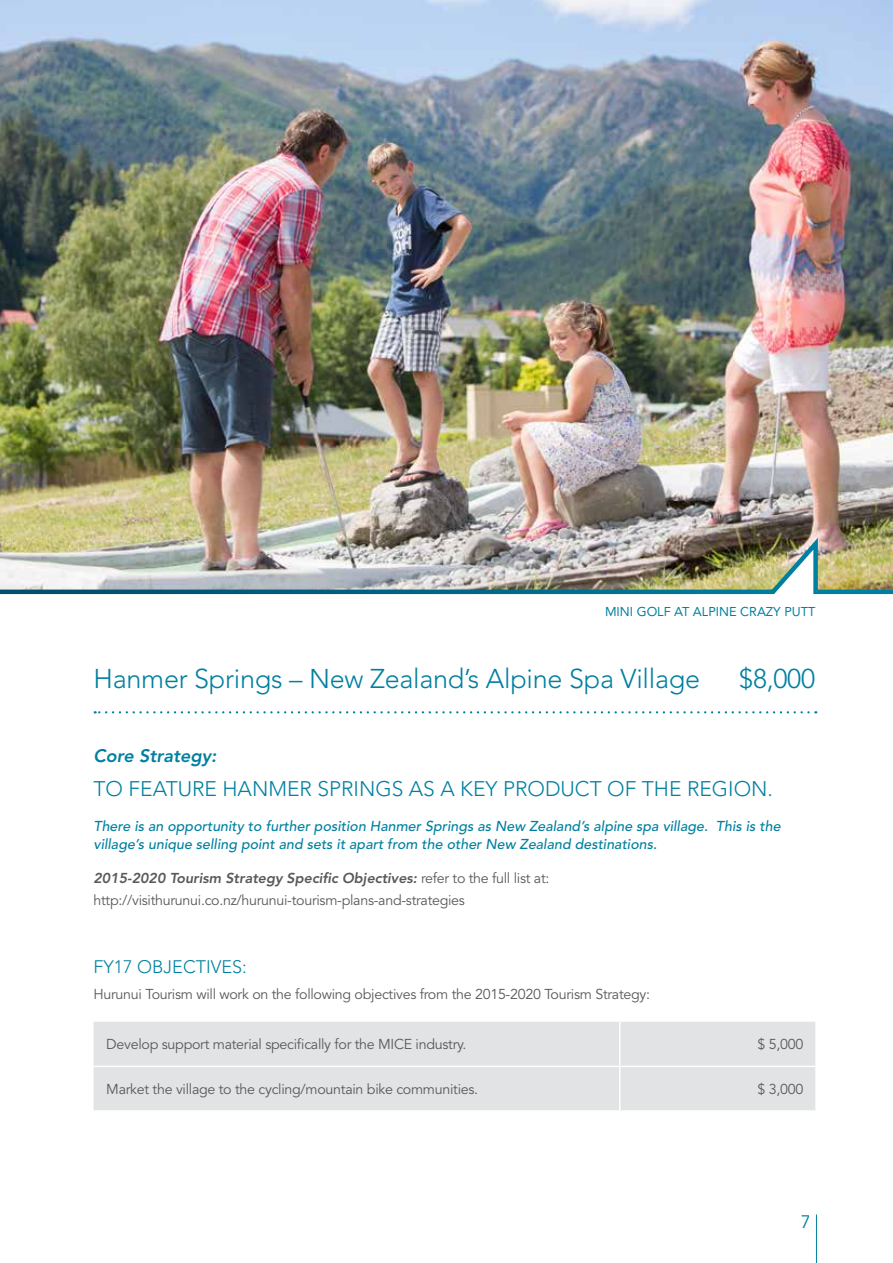
<style>
.page{position:relative;width:893px;height:1263px;background:#fff}
.page>*{position:absolute;margin:0;border:0;box-sizing:border-box;transform-origin:0 0}
.t1{font:300 27px "Avenir";letter-spacing:-.01em;color:#0080a0}
.t2{font:300 21px "Avenir";color:#0080a0}
.t3{font:300 18px "Avenir";color:#0080a0}
.t4{font:italic 800 18px "Avenir";color:#0080a0}
.t5{font:18px "Avenir";color:#0080a0}
.t6{font:14.25px/21.8px "Avenir";letter-spacing:-.02em;color:#58595b}
.t7{font:italic 500 14.25px/18px "Avenir";color:#0080a0}
.t8{font:12.75px "Avenir";color:#0080a0}
.s1{font-weight:800;font-style:italic}
</style>
<div class="page">
<img style="left:0;top:0;width:893px;height:532px">
<svg style="left:95px;top:711px;width:714px;height:2px"></svg>
<div style="left:94px;top:1022px;width:721px;height:88px;background:#e2e3e4"></div>
<hr style="left:619px;top:1022px;width:1px;height:43px;background:#fff">
<hr style="left:94px;top:1065px;width:526px;height:2px;background:#fff">
<hr style="left:620px;top:1065px;width:197px;height:2px;background:#fff">
<hr style="left:619px;top:1067px;width:1px;height:43px;background:#fff">
<img style="left:0;top:532px;width:893px;height:63px">
<hr style="left:816px;top:1215px;width:1px;height:48px;background:#0080a0">
<p class="t8" style="left:605px;top:604px;width:212px">MINI GOLF AT ALPINE CRAZY PUTT</p>
<h1 class="t1" style="left:94px;top:663px;width:608px">Hanmer Springs – New Zealand’s Alpine Spa Village</h1>
<h1 class="t1" style="left:739px;top:663px;width:77px">$8,000</h1>
<p class="t4" style="left:94px;top:745px;width:124px">Core Strategy:</p>
<h2 class="t2" style="left:94px;top:776px;width:681px">TO FEATURE HANMER SPRINGS AS A KEY PRODUCT OF THE REGION.</h2>
<p class="t7" style="left:94px;top:817px;width:689px">There is an opportunity to further position Hanmer Springs as New Zealand’s alpine spa village. This is the village’s unique selling point and sets it apart from the other New Zealand destinations.</p>
<p class="t6" style="left:94px;top:868px;width:457px"><span class="s1">2015-2020 Tourism Strategy Specific Objectives:</span> refer to the full list at: http://visithurunui.co.nz/hurunui-tourism-plans-and-strategies</p>
<p class="t3" style="left:94px;top:956px;width:155px">FY17 OBJECTIVES:</p>
<p class="t6" style="left:94px;top:983px;width:558px">Hurunui Tourism will work on the following objectives from the 2015-2020 Tourism Strategy:</p>
<p class="t6" style="left:106px;top:1034px;width:362px">Develop support material specifically for the MICE industry.</p>
<p class="t6" style="left:757px;top:1034px;width:47px">$ 5,000</p>
<p class="t6" style="left:106px;top:1079px;width:373px">Market the village to the cycling/mountain bike communities.</p>
<p class="t6" style="left:757px;top:1079px;width:47px">$ 3,000</p>
<p class="t5" style="left:800px;top:1211px;width:12px">7</p>
</div>
